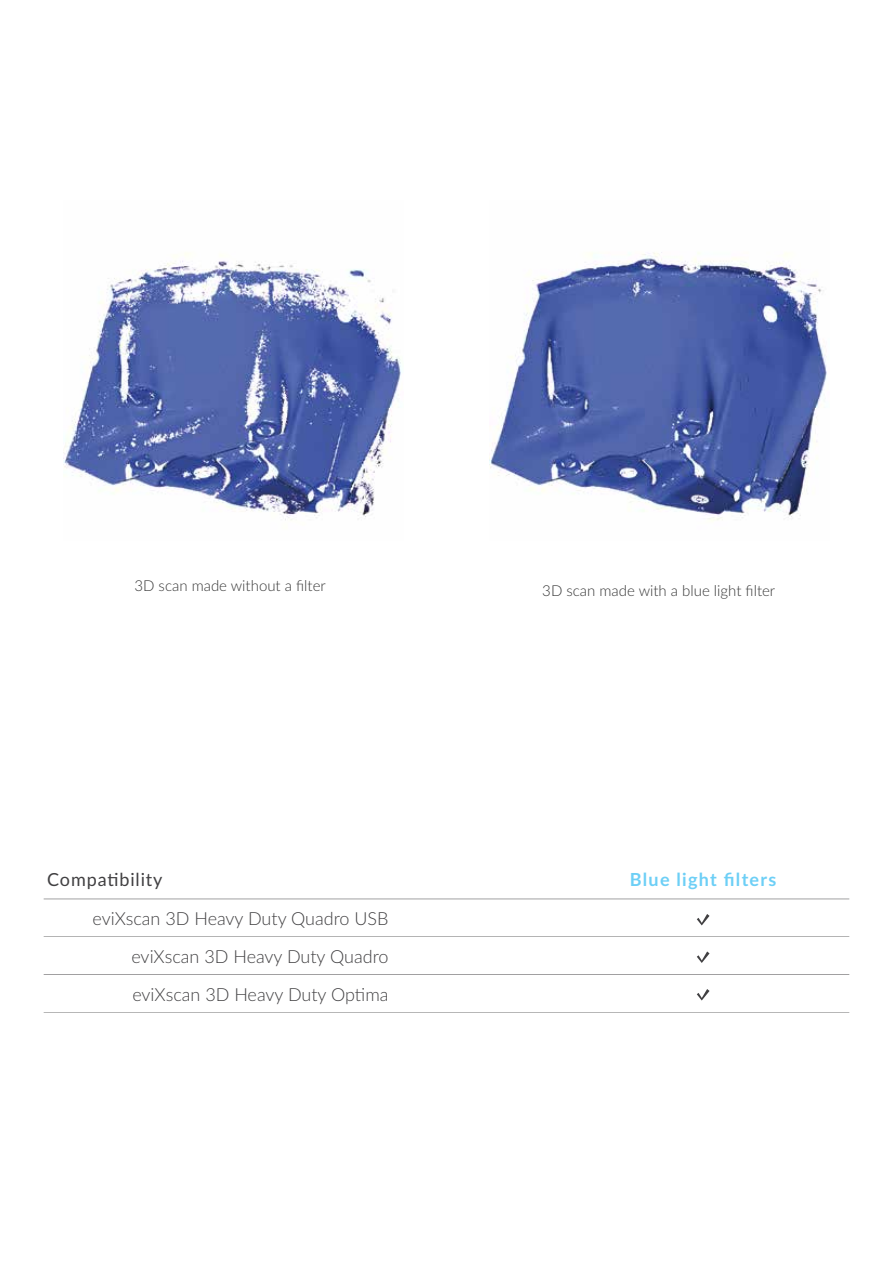
<style>
.page{position:relative;width:893px;height:1263px;background:#fff}
.page>*{position:absolute;margin:0;border:0;box-sizing:border-box;transform-origin:0 0}
.t1{font:300 18px/38px "Lato";color:#414042;text-align:justify}
.t2{font:700 18px "Lato";letter-spacing:.07em;color:#6dcff6}
.t3{font:18px "Lato";letter-spacing:.05em;color:#414042}
.t4{font:300 15px "Lato";color:#383838}
</style>
<div class="page">
<img style="left:64px;top:253px;width:338px;height:267px">
<img style="left:489px;top:252px;width:338px;height:269px">
<hr style="left:44px;top:937px;width:805px;height:1px;background:#414042">
<hr style="left:44px;top:974px;width:805px;height:1px;background:#414042">
<hr style="left:44px;top:899px;width:805px;height:1px;background:#414042">
<hr style="left:44px;top:1012px;width:805px;height:1px;background:#414042">
<svg style="left:697px;top:914px;width:12px;height:11px"></svg>
<svg style="left:697px;top:951px;width:12px;height:12px"></svg>
<svg style="left:697px;top:989px;width:12px;height:11px"></svg>
<p class="t4" style="left:134px;top:576px;width:193px">3D scan made without a filter</p>
<p class="t4" style="left:542px;top:580px;width:234px">3D scan made with a blue light filter</p>
<p class="t3" style="left:47px;top:866px;width:117px">Compatibility</p>
<p class="t2" style="left:630px;top:866px;width:148px">Blue light filters</p>
<p class="t1" style="left:131px;top:899px;width:259px;text-indent:-39px">eviXscan 3D Heavy Duty Quadro USB eviXscan 3D Heavy Duty Quadro eviXscan 3D Heavy Duty Optima</p>
</div>
